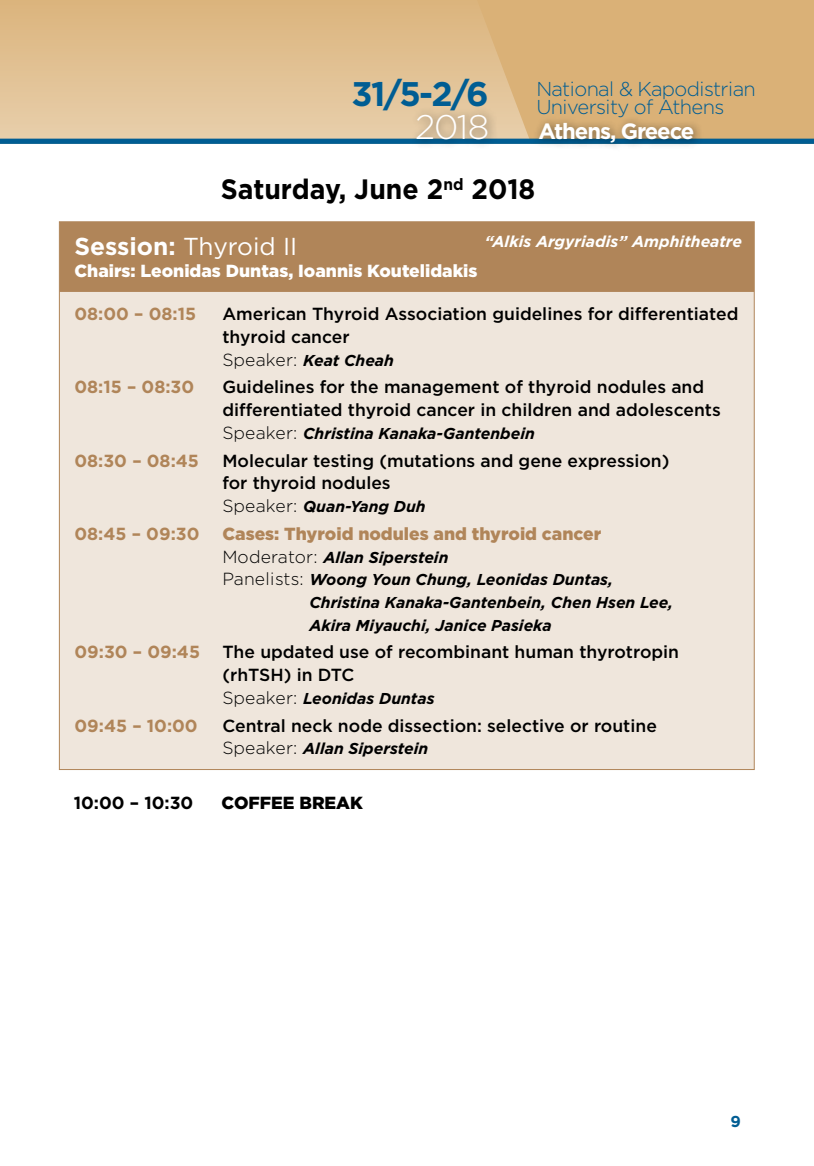
<style>
.page{position:relative;width:814px;height:1166px;background:#fff}
.page>*{position:absolute;margin:0;border:0;box-sizing:border-box;transform-origin:0 0}
.t1{font:700 34.12px "Gotham Greek";color:#005d93}
.t2{font:300 34.12px "Gotham Greek";color:#fff}
.t3{font:700 28px "Gotham Greek";color:#000;scale:.95 1}
.t4{font:24.5px "Gotham Greek";color:#fff}
.t5{font:700 22.05px "Gotham Greek";letter-spacing:-.05em;color:#fff}
.t6{font:300 20.12px/18px "Gotham Greek";letter-spacing:-.04em;color:#005d93}
.t7{font:500 17.5px/22.8px "Gotham Greek";color:#000}
.t8{font:700 17.5px "Gotham Greek";color:#b08559}
.t9{font:900 17.5px "Gotham Greek";color:#fff}
.t10{font:900 17.5px "Gotham Greek";color:#b08559}
.t11{font:700 17.5px "Gotham Greek";color:#000}
.t12{font:900 17.5px "Gotham Greek";color:#000}
.t13{font:italic 700 15.75px "Gotham Greek";color:#000}
.t14{font:italic 700 15.75px "Gotham Greek";color:#fff}
.t15{font:700 15.75px "Gotham Greek";color:#005d93}
.s1{font-weight:700}
.s2{font-weight:300;font-style:normal;font-size:17.5px}
</style>
<div class="page">
<div style="left:0;top:0;width:814px;height:144px;background:#dab177"></div>
<svg style="left:0;top:16px;width:531px;height:123px"></svg>
<div style="left:0;top:139px;width:814px;height:5px;background:#005d93"></div>
<div style="left:532px;top:115px;width:172px;height:38px;background:#000;opacity:.5"></div>
<div style="left:410px;top:107px;width:88px;height:43px;background:#000;opacity:.5"></div>
<div style="left:59px;top:222px;width:695px;height:547px;background:#efe6dc"></div>
<div style="left:60px;top:222px;width:694px;height:70px;background:#b08559"></div>
<h1 class="t1" style="left:351px;top:74px;width:139px">31/5-2/6</h1>
<h1 class="t2" style="left:415px;top:108px;width:76px">2018</h1>
<p class="t6" style="left:536px;top:79px;width:221px">National &amp; Kapodistrian<br>University of Athens</p>
<p class="t5" style="left:538px;top:118px;width:157px">Athens, Greece</p>
<h2 class="t3" style="left:221px;top:173px;width:333px">Saturday, June 2<sup>nd</sup> 2018</h2>
<p class="t14" style="left:485px;top:232px;width:259px">“Alkis Argyriadis” Amphitheatre</p>
<h3 class="t4" style="left:74px;top:232px;width:224px"><span class="s1">Session:</span> Thyroid II</h3>
<p class="t9" style="left:74px;top:261px;width:404px">Chairs: Leonidas Duntas, Ioannis Koutelidakis</p>
<p class="t8" style="left:74px;top:304px;width:123px">08:00 – 08:15</p>
<p class="t7" style="left:222px;top:302px;width:517px">American Thyroid Association guidelines for differentiated thyroid cancer</p>
<p class="t13" style="left:222px;top:351px;width:173px"><span class="s2">Speaker:</span> Keat Cheah</p>
<p class="t8" style="left:74px;top:377px;width:121px">08:15 – 08:30</p>
<p class="t7" style="left:222px;top:375px;width:500px">Guidelines for the management of thyroid nodules and differentiated thyroid cancer in children and adolescents</p>
<p class="t13" style="left:222px;top:424px;width:314px"><span class="s2">Speaker:</span> Christina Kanaka-Gantenbein</p>
<p class="t8" style="left:74px;top:450px;width:126px">08:30 – 08:45</p>
<p class="t7" style="left:222px;top:448px;width:448px">Molecular testing (mutations and gene expression) for thyroid nodules</p>
<p class="t13" style="left:222px;top:497px;width:205px"><span class="s2">Speaker:</span> Quan-Yang Duh</p>
<p class="t8" style="left:74px;top:523px;width:126px">08:45 – 09:30</p>
<p class="t10" style="left:222px;top:523px;width:380px">Cases: Thyroid nodules and thyroid cancer</p>
<p class="t13" style="left:222px;top:548px;width:227px"><span class="s2">Moderator:</span> Allan Siperstein</p>
<p class="t13" style="left:222px;top:570px;width:392px"><span class="s2">Panelists:</span> Woong Youn Chung, Leonidas Duntas,</p>
<p class="t13" style="left:309px;top:593px;width:365px">Christina Kanaka-Gantenbein, Chen Hsen Lee,</p>
<p class="t13" style="left:309px;top:616px;width:244px">Akira Miyauchi, Janice Pasieka</p>
<p class="t8" style="left:74px;top:642px;width:127px">09:30 – 09:45</p>
<p class="t7" style="left:222px;top:640px;width:458px">The updated use of recombinant human thyrotropin (rhTSH) in DTC</p>
<p class="t13" style="left:222px;top:689px;width:214px"><span class="s2">Speaker:</span> Leonidas Duntas</p>
<p class="t8" style="left:74px;top:715px;width:125px">09:45 – 10:00</p>
<p class="t7" style="left:222px;top:714px;width:436px">Central neck node dissection: selective or routine</p>
<p class="t13" style="left:222px;top:740px;width:207px"><span class="s2">Speaker:</span> Allan Siperstein</p>
<p class="t11" style="left:74px;top:793px;width:121px">10:00 – 10:30</p>
<p class="t12" style="left:222px;top:793px;width:40px">Coffee</p>
<p class="t12" style="left:299px;top:793px;width:65px">Break</p>
<p class="t15" style="left:730px;top:1112px;width:12px">9</p>
</div>
